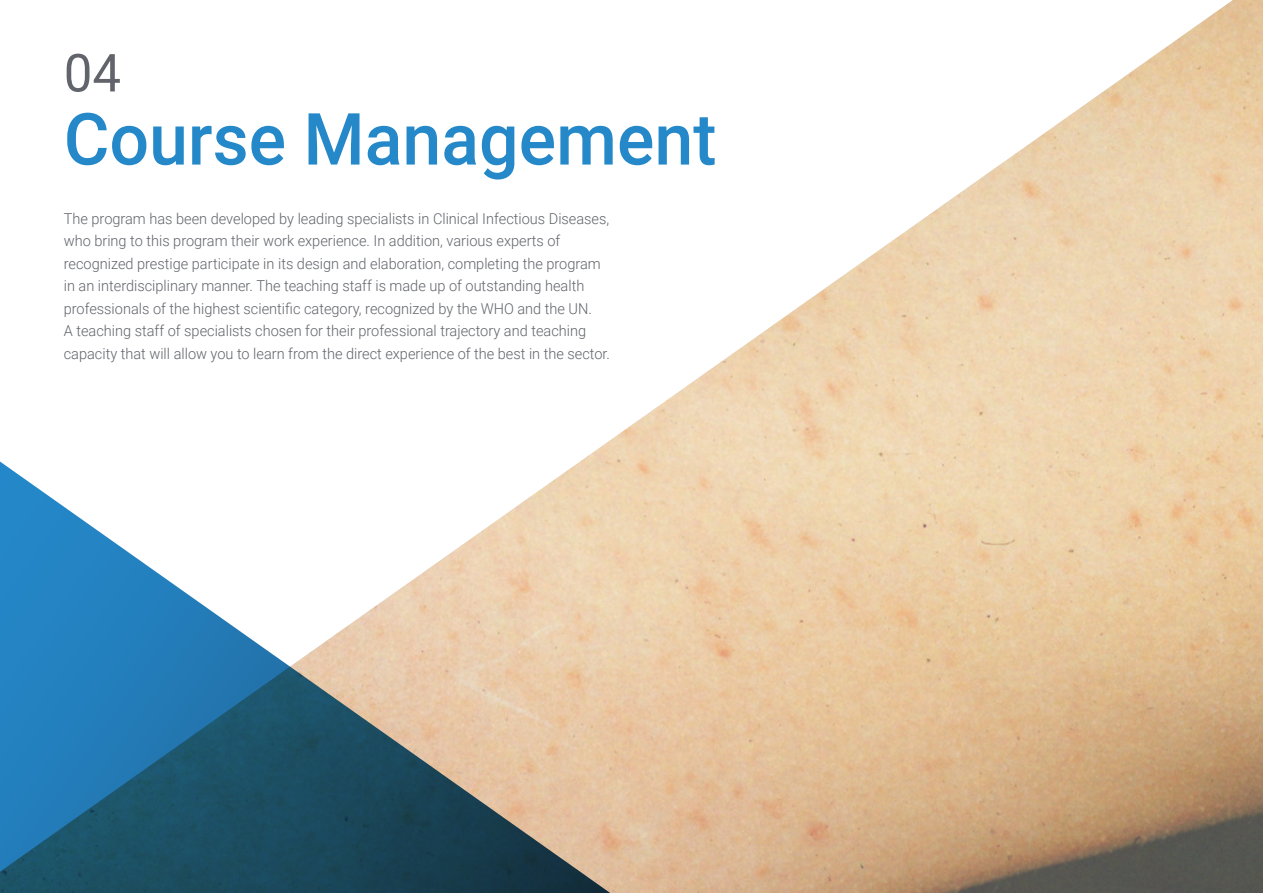
<style>
.page{position:relative;width:1263px;height:893px;background:#fff}
.page>*{position:absolute;margin:0;border:0;box-sizing:border-box;transform-origin:0 0}
.t1{font:500 72px "Roboto";color:#2488c9}
.t2{font:52.5px "Roboto";color:#61646a}
.t3{font:300 15px/22.5px "Roboto";color:#61646a}
</style>
<div class="page">
<img style="left:602px;top:0;width:661px;height:893px">
<svg style="left:0;top:446px;width:640px;height:447px"></svg>
<h2 class="t2" style="left:64px;top:36px;width:59px">04</h2>
<h1 class="t1" style="left:64px;top:89px;width:654px">Course Management</h1>
<p class="t3" style="left:64px;top:207px;width:548px">The program has been developed by leading specialists in Clinical Infectious Diseases, who bring to this program their work experience. In addition, various experts of recognized prestige participate in its design and elaboration, completing the program in an interdisciplinary manner. The teaching staff is made up of outstanding health professionals of the highest scientific category, recognized by the WHO and the UN.<br>A teaching staff of specialists chosen for their professional trajectory and teaching capacity that will allow you to learn from the direct experience of the best in the sector.</p>
</div>
